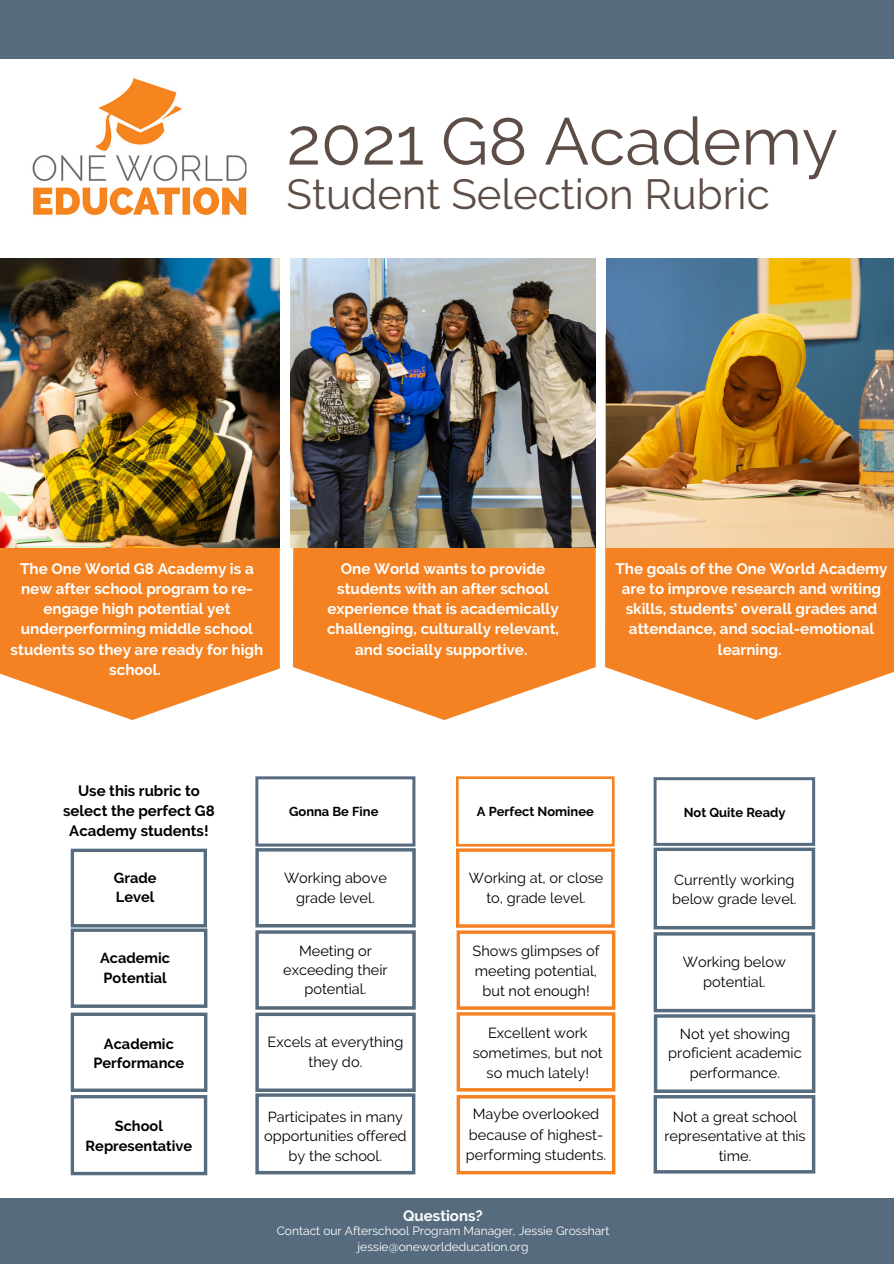
<style>
.page{position:relative;width:894px;height:1264px;background:#fff}
.page>*{position:absolute;margin:0;border:0;box-sizing:border-box;transform-origin:0 0}
.t1{font:66px "Raleway";color:#5d4d46}
.t2{font:42px "Raleway";color:#5d4d46}
.t3{font:700 15.15px/20.2px "Raleway";color:#fff;text-align:center}
.t4{font:700 15px/20.2px "Raleway";color:#000;text-align:center}
.t5{font:700 15px "Raleway";color:#fff}
.t6{font:14.55px/19.4px "Raleway";color:#000;text-align:center}
.t7{font:700 14.55px/19.4px "Raleway";color:#000}
.t8{font:700 12.9px "Raleway";color:#000}
.t9{font:12px/16px "Raleway";color:#fff;text-align:center}
</style>
<div class="page">
<svg style="left:0;top:344px;width:280px;height:376px;background:#f49342"></svg>
<svg style="left:293px;top:547px;width:302px;height:173px;background:#f49444"></svg>
<svg style="left:605px;top:334px;width:288px;height:386px;background:#f59444"></svg>
<img style="left:0;top:258px;width:279px;height:289px">
<img style="left:291px;top:258px;width:304px;height:289px">
<img style="left:606px;top:258px;width:287px;height:289px">
<img style="left:32px;top:78px;width:215px;height:138px">
<div style="left:0;top:1198px;width:893px;height:65px;background:#566b7e"></div>
<div style="left:0;top:0;width:893px;height:59px;background:#566b7e"></div>
<svg style="left:255px;top:776px;width:160px;height:398px"></svg>
<svg style="left:653px;top:777px;width:162px;height:396px"></svg>
<svg style="left:456px;top:776px;width:159px;height:398px"></svg>
<svg style="left:71px;top:848px;width:136px;height:327px"></svg>
<p class="t1" style="left:286px;top:102px;width:552px">2021 G8 Academy</p>
<p class="t2" style="left:286px;top:169px;width:484px">Student Selection Rubric</p>
<p class="t3" style="left:11px;top:558px;width:254px">The One World G8 Academy is a new after school program to re&shy;engage high potential yet underperforming middle school students so they are ready for high school.</p>
<p class="t3" style="left:615px;top:558px;width:273px">The goals of the One World Academy are to improve research and writing skills, students' overall grades and attendance, and social-emotional learning.</p>
<p class="t3" style="left:327px;top:558px;width:233px">One World wants to provide students with an after school experience that is academically challenging, culturally relevant, and socially supportive.</p>
<p class="t4" style="left:63px;top:780px;width:153px">Use this rubric to select the perfect G8<br>Academy students!</p>
<p class="t7" style="left:114px;top:868px;width:44px">Grade<br>Level</p>
<p class="t7" style="left:100px;top:948px;width:71px">Academic<br>Potential</p>
<p class="t7" style="left:93px;top:1033px;width:92px;text-align:center">Academic<br>Performance</p>
<p class="t7" style="left:86px;top:1116px;width:108px;text-align:center">School<br>Representative</p>
<p class="t8" style="left:289px;top:803px;width:91px">Gonna Be Fine</p>
<p class="t8" style="left:477px;top:803px;width:118px">A Perfect Nominee</p>
<p class="t8" style="left:683px;top:804px;width:103px">Not Quite Ready</p>
<p class="t6" style="left:284px;top:868px;width:104px">Working above grade level.</p>
<p class="t6" style="left:283px;top:940px;width:106px">Meeting or exceeding their potential.</p>
<p class="t6" style="left:267px;top:1032px;width:137px">Excels at everything they do.</p>
<p class="t6" style="left:264px;top:1107px;width:144px">Participates in many opportunities offered by the school.</p>
<p class="t6" style="left:468px;top:867px;width:136px;line-height:20.2px">Working at, or close to, grade level.</p>
<p class="t6" style="left:472px;top:940px;width:128px;line-height:20.2px">Shows glimpses of meeting potential, but not enough!</p>
<p class="t6" style="left:472px;top:1022px;width:131px;line-height:20.2px">Excellent work sometimes, but not so much lately!</p>
<p class="t6" style="left:466px;top:1104px;width:142px;line-height:20.2px">Maybe overlooked because of highest&shy;performing students.</p>
<p class="t5" style="left:403px;top:1206px;width:81px">Questions?</p>
<p class="t9" style="left:276px;top:1222px;width:334px">Contact our Afterschool Program Manager, Jessie Grosshart jessie@oneworldeducation.org</p>
<p class="t6" style="left:672px;top:870px;width:126px;text-align:left">Currently working below grade level.</p>
<p class="t6" style="left:682px;top:952px;width:104px">Working below potential.</p>
<p class="t6" style="left:668px;top:1024px;width:135px">Not yet showing proficient academic performance.</p>
<p class="t6" style="left:664px;top:1106px;width:143px">Not a great school representative at this time.</p>
</div>
